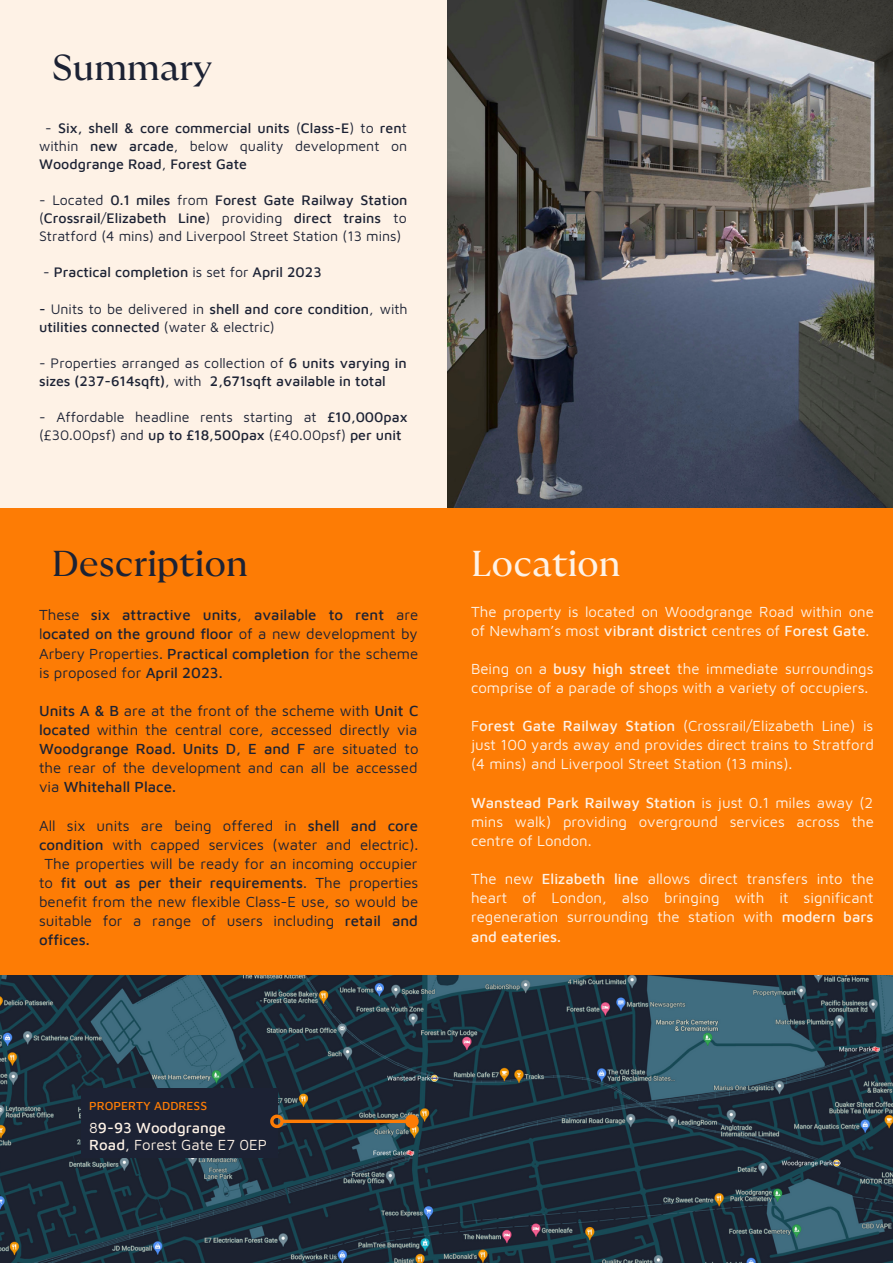
<style>
.page{position:relative;width:893px;height:1264px;background:#fff}
.page>*{position:absolute;margin:0;border:0;box-sizing:border-box;transform-origin:0 0}
.t1{font:36px "GT Ultra Fine";color:#1c2234}
.t2{font:36px "GT Ultra Fine";color:#fef2e6}
.t3{font:15px/19px "Maven Pro";color:#fef2e6;text-align:justify}
.t4{font:15px/19px "Maven Pro";color:#1c2234;text-align:justify}
.t5{font:500 15px/19px "Maven Pro";color:#1c2234;text-align:justify}
.t6{font:500 15px/16.8px "Maven Pro";color:#fef2e6}
.t7{font:14.1px/18px "Maven Pro";color:#1c2234}
.t8{font:500 14.1px/18px "Maven Pro";color:#1c2234;text-align:justify}
.t9{font:500 12px "Maven Pro";color:#fd7c05}
.s1{font-weight:400}
.s2{font-weight:500}
</style>
<div class="page">
<img style="left:0;top:975px;width:892px;height:287px">
<div style="left:81px;top:1088px;width:197px;height:69px;background:#1c2234"></div>
<img style="left:447px;top:0;width:445px;height:508px">
<div style="left:0;top:0;width:447px;height:508px;background:#fef2e6"></div>
<div style="left:0;top:508px;width:892px;height:467px;background:#fd7c05"></div>
<hr style="left:283px;top:1119px;width:123px;height:3px;background:#fd7c05">
<svg style="left:270px;top:1111px;width:16px;height:19px"></svg>
<svg style="left:402px;top:1111px;width:19px;height:19px"></svg>
<h1 class="t1" style="left:52px;top:51px;width:162px">Summary</h1>
<p class="t8" style="left:39px;top:118px;width:369px;text-indent:6px"><span class="s1">-</span> Six, shell &amp; core commercial units <span class="s1">(</span>Class-E<span class="s1">) to</span> ren<span class="s1">t within</span> new arcade<span class="s1">, below quality development on </span>Woodgrange Road<span class="s1">,</span> Forest Gate</p>
<p class="t7" style="left:39px;top:191px;width:370px;text-align:justify">- Located <span class="s2">0.1 miles</span> from <span class="s2">Forest Gate Railway Station </span>(<span class="s2">Crossrail</span>/<span class="s2">Elizabeth Line</span>) providing <span class="s2">direct trains</span> to Stratford (4 mins) and Liverpool Street Station (13 mins)</p>
<p class="t8" style="left:43px;top:263px;width:280px"><span class="s1">-</span> Practical completion <span class="s1">is set for</span> April 2023</p>
<p class="t7" style="left:39px;top:299px;width:370px"><span class="s2">-</span> Units to be delivered in <span class="s2">shell and core condition</span>, with <span class="s2">utilities connected</span> (water &amp; electric)</p>
<p class="t8" style="left:39px;top:353px;width:369px"><span class="s1">- Properties arranged as collection of</span> 6 units varying in sizes (237-614sqft)<span class="s1">, with</span> 2,671sqft available in total</p>
<p class="t7" style="left:39px;top:407px;width:370px">- Affordable headline rents starting at <span class="s2">£10,000pax </span>(£30.00psf) and <span class="s2">up to £18,500pax</span> (£40.00psf) <span class="s2">per unit</span></p>
<h1 class="t1" style="left:52px;top:546px;width:197px">Description</h1>
<p class="t5" style="left:39px;top:605px;width:381px"><span class="s1">These</span> six attractive units<span class="s1">,</span> available to rent <span class="s1">are l</span>ocated on the ground floor <span class="s1">of a new development by Arbery Properties.</span> Practical completion <span class="s1">for the scheme is proposed for</span> April 2023.</p>
<p class="t4" style="left:39px;top:700px;width:381px"><span class="s2">Units A &amp; B</span> are at the front of the scheme with <span class="s2">Unit C located</span> within the central core, accessed directly via <span class="s2">Woodgrange Road. Units D, E and F</span> are situated to the rear of the development and can all be accessed via <span class="s2">Whitehall Place.</span></p>
<p class="t4" style="left:39px;top:815px;width:380px">All six units are being offered in <span class="s2">shell and core</span></p>
<p class="t4" style="left:39px;top:834px;width:381px"><span class="s2">condition</span> with capped services (water and electric).</p>
<p class="t4" style="left:45px;top:853px;width:374px">The properties will be ready for an incoming occupier</p>
<p class="t5" style="left:39px;top:872px;width:381px"><span class="s1">to</span> fit out as per their requirements<span class="s1">. The properties</span></p>
<p class="t4" style="left:39px;top:891px;width:380px">benefit from the new flexible Class-E use, so would be</p>
<p class="t4" style="left:39px;top:911px;width:380px">suitable for a range of users including <span class="s2">retail and</span></p>
<p class="t5" style="left:39px;top:930px;width:52px">offices.</p>
<h1 class="t2" style="left:471px;top:546px;width:151px">Location</h1>
<p class="t3" style="left:471px;top:601px;width:404px">The property is located on Woodgrange Road within one of Newham’s most <span class="s2">vibrant district</span> centres of <span class="s2">Forest Gate</span>.</p>
<p class="t3" style="left:471px;top:658px;width:404px">Being on a <span class="s2">busy high street</span> the immediate surroundings comprise of a parade of shops with a variety of occupiers.</p>
<p class="t3" style="left:471px;top:716px;width:404px">F<span class="s2">orest Gate Railway Station</span> (Crossrail/Elizabeth Line) is just 100 yards away and provides direct trains to Stratford (4 mins) and Liverpool Street Station (13 mins).</p>
<p class="t3" style="left:471px;top:792px;width:404px"><span class="s2">Wanstead Park Railway Station</span> is just 0.1 miles away (2 mins walk) providing overground services across the centre of London.</p>
<p class="t3" style="left:471px;top:869px;width:404px">The new <span class="s2">Elizabeth line</span> allows direct transfers into the heart of London, also bringing with it significant regeneration surrounding the station with <span class="s2">modern bars and eateries.</span></p>
<p class="t9" style="left:89px;top:1098px;width:119px">PROPERTY ADDRESS</p>
<p class="t6" style="left:89px;top:1119px;width:179px"><span class="s1">8</span>9-93 Woodgrange<br>Road<span class="s1">, Forest Gate E7 0EP</span></p>
</div>
